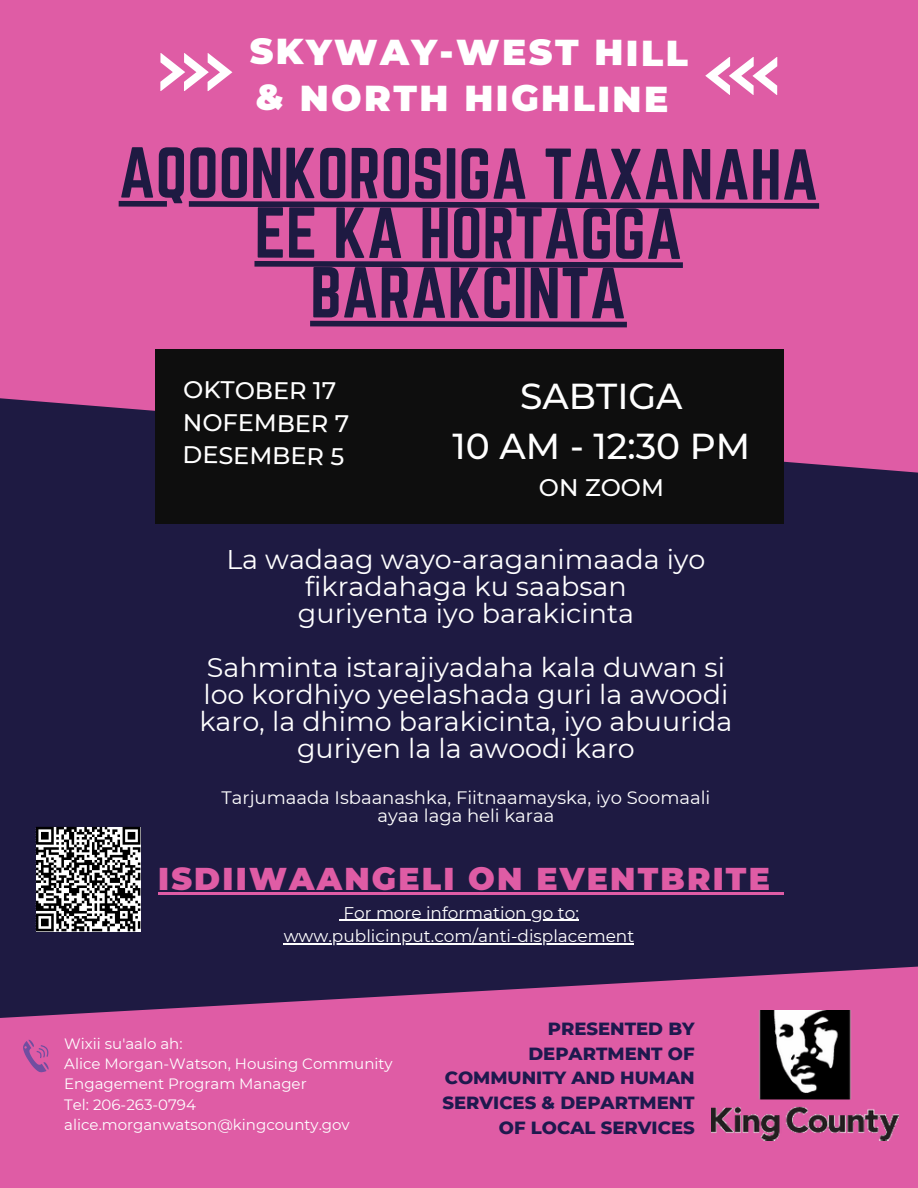
<style>
.page{position:relative;width:918px;height:1188px;background:#1e1a42}
.page>*{position:absolute;margin:0;border:0;box-sizing:border-box;transform-origin:0 0}
.t1{font:63px/59.7px "Norwester";letter-spacing:-.005em;color:#1e1a42;text-align:center}
.t2{font:900 36px/46.2px "Montserrat";letter-spacing:.065em;color:#fff}
.t3{font:500 36px/49.5px "Montserrat";color:#fff;text-align:center}
.t4{font:900 31.5px "Montserrat";letter-spacing:.07em;color:#df5ca5}
.t5{font:27px/27px "Montserrat";color:#fff;text-align:center}
.t6{font:500 24px/32.7px "Montserrat";color:#fff}
.t7{font:800 18px/24.8px "Montserrat";color:#1e194e;text-align:right}
.t8{font:18px/18px "Montserrat";color:#fff;text-align:center}
.t9{font:16.95px/23.2px "Montserrat";color:#fff;text-align:center}
.t10{font:15px/20.2px "Montserrat";color:#fff}
</style>
<div class="page">
<div style="left:0;top:0;width:918px;height:475px;background:#df5ca5"></div>
<svg style="left:0;top:966px;width:918px;height:222px;background:#c45397"></svg>
<div style="left:156px;top:349px;width:628px;height:175px;background:#0e0e0e"></div>
<svg style="left:160px;top:53px;width:72px;height:39px;background:#eb9bc7"></svg>
<svg style="left:705px;top:56px;width:72px;height:39px;background:#eb9ac7"></svg>
<svg style="left:23px;top:1040px;width:26px;height:32px"></svg>
<svg style="left:119px;top:201px;width:700px;height:8px"></svg>
<svg style="left:254px;top:261px;width:429px;height:7px"></svg>
<svg style="left:310px;top:321px;width:317px;height:6px"></svg>
<img style="left:712px;top:1010px;width:187px;height:131px">
<svg style="left:36px;top:827px;width:104px;height:104px;background:#7e7e7e"></svg>
<hr style="left:158px;top:892px;width:614px;height:3px;background:#df5ca5">
<svg style="left:772px;top:892px;width:12px;height:3px"></svg>
<hr style="left:343px;top:920px;width:236px;height:1px;background:#fff">
<hr style="left:284px;top:943px;width:350px;height:1px;background:#fff">
<h2 class="t2" style="left:250px;top:29px;width:440px">SKYWAY-WEST HILL &amp; NORTH HIGHLINE</h2>
<h1 class="t1" style="left:119px;top:147px;width:701px">AQOONKOROSIGA TAXANAHA<br>EE KA HORTAGGA<br>BARAKCINTA</h1>
<p class="t6" style="left:184px;top:373px;width:168px;rotate:1deg">OKTOBER 17<br>NOFEMBER 7<br>DESEMBER 5</p>
<h2 class="t3" style="left:453px;top:372px;width:299px">SABTIGA<br>10 AM - 12:30 PM</h2>
<p class="t6" style="left:539px;top:471px;width:127px">ON ZOOM</p>
<p class="t5" style="left:226px;top:546px;width:481px">La wadaag wayo-araganimaada iyo fikradahaga ku saabsan<br>guriyenta iyo barakicinta</p>
<p class="t5" style="left:199px;top:654px;width:535px">Sahminta istarajiyadaha kala duwan si loo kordhiyo yeelashada guri la awoodi karo, la dhimo barakicinta, iyo abuurida guriyen la la awoodi karo</p>
<p class="t8" style="left:222px;top:789px;width:490px">Tarjumaada Isbaanashka, Fiitnaamayska, iyo Soomaali ayaa laga heli karaa</p>
<p class="t4" style="left:158px;top:860px;width:613px">ISDIIWAANGELI ON EVENTBRITE</p>
<p class="t9" style="left:284px;top:901px;width:352px">For more information go to: www.publicinput.com/anti-displacement</p>
<p class="t10" style="left:64px;top:1033px;width:330px">Wixii su'aalo ah:<br>Alice Morgan-Watson, Housing Community<br>Engagement Program Manager<br>Tel: 206-263-0794 alice.morganwatson@kingcounty.gov</p>
<p class="t7" style="left:442px;top:1016px;width:254px">PRESENTED BY<br>DEPARTMENT OF<br>COMMUNITY AND HUMAN<br>SERVICES &amp; DEPARTMENT<br>OF LOCAL SERVICES</p>
</div>
